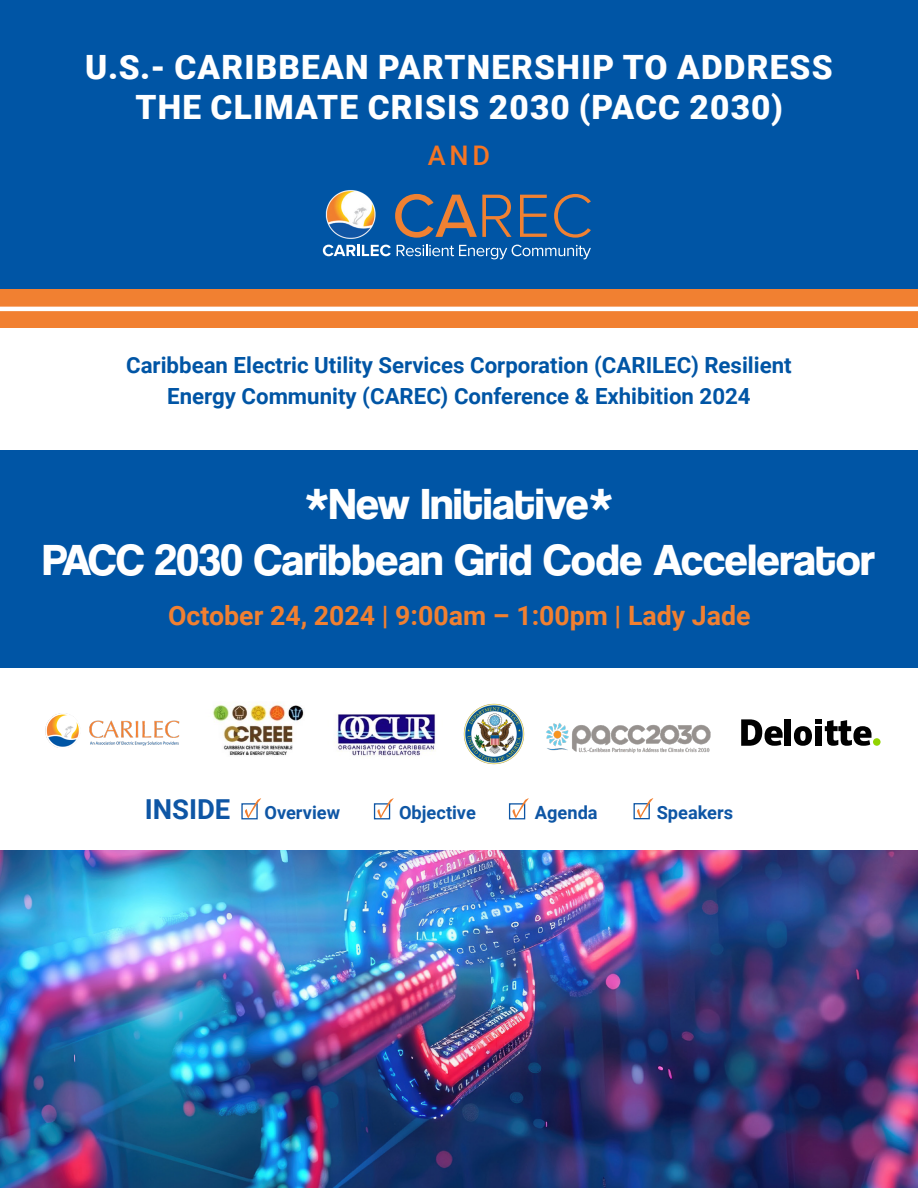
<style>
.page{position:relative;width:918px;height:1188px;background:#fff}
.page>*{position:absolute;margin:0;border:0;box-sizing:border-box;transform-origin:0 0}
.t1{font:700 45.3px "Coolvetica Rg";color:#fff}
.t2{font:900 33.45px/40.2px "Roboto";letter-spacing:.035em;color:#fff;text-align:center}
.t3{font:500 27px "Roboto";color:#f57523}
.t4{font:700 26.7px "Roboto";color:#f18031}
.t5{font:700 22.2px/30.8px "Roboto";color:#0055a5;text-align:center}
.t6{font:700 18.15px "Roboto";color:#0e56a5}
.s1{font-size:27.45px}
</style>
<div class="page">
<div style="left:0;top:450px;width:918px;height:218px;background:#0055a5"></div>
<div style="left:1px;top:0;width:917px;height:289px;background:#0055a5"></div>
<img style="left:0;top:850px;width:918px;height:338px">
<div style="left:0;top:289px;width:918px;height:39px;background:#f18031"></div>
<hr style="left:0;top:307px;width:918px;height:4px;background:#fff">
<svg style="left:395px;top:194px;width:117px;height:44px"></svg>
<svg style="left:520px;top:195px;width:27px;height:42px"></svg>
<svg style="left:554px;top:194px;width:37px;height:44px"></svg>
<svg style="left:323px;top:245px;width:68px;height:11px"></svg>
<svg style="left:397px;top:245px;width:194px;height:14px"></svg>
<img style="left:325px;top:190px;width:51px;height:49px">
<img style="left:45px;top:713px;width:135px;height:35px">
<div style="left:46px;top:713px;width:35px;height:35px;border:1px solid #fff;border-radius:50%"></div>
<img style="left:546px;top:723px;width:165px;height:30px">
<div style="left:873px;top:738px;width:8px;height:8px;background:#92d400;border-radius:50%"></div>
<div style="left:785px;top:719px;width:6px;height:27px;background:#000"></div>
<svg style="left:794px;top:719px;width:78px;height:27px"></svg>
<svg style="left:741px;top:719px;width:42px;height:27px"></svg>
<div style="left:241px;top:803px;width:17px;height:16px;border:1px solid #0e56a5"></div>
<svg style="left:245px;top:798px;width:16px;height:20px"></svg>
<div style="left:374px;top:803px;width:16px;height:16px;border:1px solid #0e56a5"></div>
<svg style="left:377px;top:798px;width:17px;height:20px"></svg>
<div style="left:509px;top:803px;width:16px;height:16px;border:1px solid #0e56a5"></div>
<svg style="left:512px;top:798px;width:17px;height:20px"></svg>
<div style="left:634px;top:803px;width:16px;height:16px;border:1px solid #0e56a5"></div>
<svg style="left:637px;top:798px;width:16px;height:20px"></svg>
<img style="left:212px;top:703px;width:92px;height:53px">
<img style="left:336px;top:714px;width:100px;height:42px">
<img style="left:464px;top:704px;width:60px;height:60px">
<p class="t2" style="left:85px;top:46px;width:749px">U.S.- CARIBBEAN PARTNERSHIP TO ADDRESS<br>THE CLIMATE CRISIS 2030 (PACC 2030)</p>
<p class="t3" style="left:428px;top:136px;width:64px">AND</p>
<p class="t5" style="left:126px;top:349px;width:667px">Caribbean Electric Utility Services Corporation (CARILEC) Resilient<br>Energy Community (CAREC) Conference &amp; Exhibition 2024</p>
<p class="t1" style="left:305px;top:477px;width:310px">*New Initiative*</p>
<p class="t1" style="left:43px;top:533px;width:834px">PACC 2030 Caribbean Grid Code Accelerator</p>
<p class="t4" style="left:168px;top:597px;width:584px">October 24, 2024 | 9:00am – 1:00pm | Lady Jade</p>
<p class="t6" style="left:145px;top:800px;width:197px"><span class="s1">INSIDE</span> Overview</p>
<p class="t6" style="left:399px;top:800px;width:78px">Objective</p>
<p class="t6" style="left:535px;top:800px;width:64px">Agenda</p>
<p class="t6" style="left:657px;top:800px;width:78px">Speakers</p>
</div>
